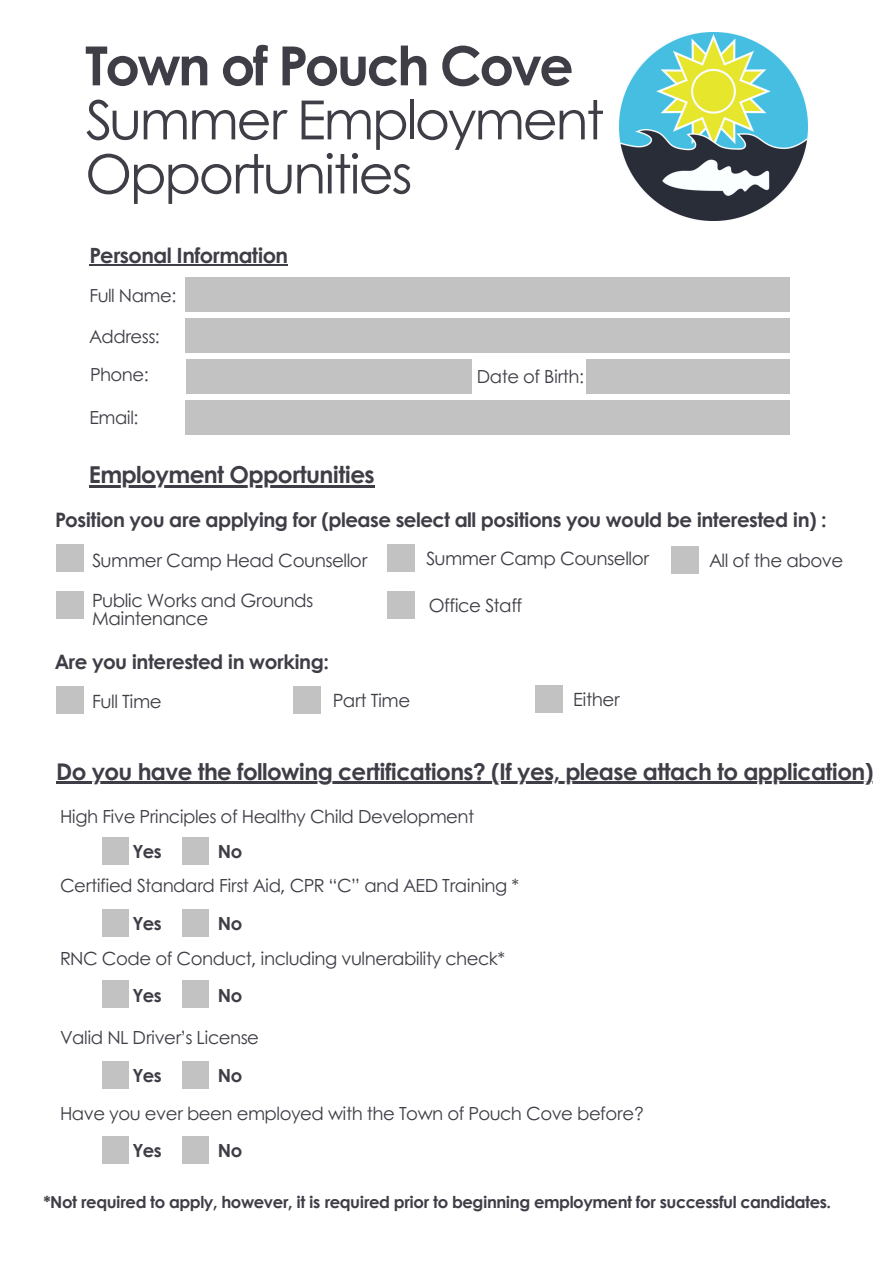
<style>
.page{position:relative;width:894px;height:1264px;background:#fff}
.page>*{position:absolute;margin:0;border:0;box-sizing:border-box;transform-origin:0 0}
.t1{font:54px/54px "Century Gothic";letter-spacing:-.045em;color:#3f3e47}
.t2{font:700 23.25px "Century Gothic";letter-spacing:-.025em;color:#3f3e47}
.t3{font:700 23.1px "Century Gothic";letter-spacing:-.025em;color:#3f3e47}
.t4{font:700 21px "Century Gothic";letter-spacing:-.025em;color:#3f3e47}
.t5{font:700 19.95px "Century Gothic";letter-spacing:-.025em;color:#3f3e47}
.t6{font:18.3px/18px "Century Gothic";letter-spacing:-.025em;color:#3f3e47}
.t7{font:18.15px "Century Gothic";letter-spacing:-.025em;color:#3f3e47}
.t8{font:700 18.15px "Century Gothic";letter-spacing:-.025em;color:#3f3e47}
.t9{font:18px "Century Gothic";letter-spacing:-.025em;color:#3f3e47}
.t10{font:700 16.5px "Century Gothic";letter-spacing:-.025em;color:#3f3e47}
.s1{font-weight:700}
</style>
<div class="page">
<div style="left:56px;top:544px;width:27px;height:28px;background:#c2c2c2"></div>
<div style="left:186px;top:278px;width:603px;height:34px;background:#c2c2c2"></div>
<div style="left:586px;top:359px;width:203px;height:34px;background:#c2c2c2"></div>
<div style="left:186px;top:359px;width:285px;height:34px;background:#c2c2c2"></div>
<div style="left:186px;top:400px;width:603px;height:34px;background:#c2c2c2"></div>
<div style="left:186px;top:319px;width:603px;height:34px;background:#c2c2c2"></div>
<img style="left:619px;top:32px;width:188px;height:188px">
<hr style="left:89px;top:485px;width:285px;height:2px;background:#3f3e47">
<hr style="left:89px;top:264px;width:198px;height:1px;background:#3f3e47">
<div style="left:56px;top:591px;width:27px;height:28px;background:#c2c2c2"></div>
<div style="left:387px;top:544px;width:27px;height:28px;background:#c2c2c2"></div>
<div style="left:387px;top:591px;width:27px;height:28px;background:#c2c2c2"></div>
<hr style="left:56px;top:781px;width:816px;height:3px;background:#3f3e47">
<div style="left:102px;top:837px;width:27px;height:27px;background:#c2c2c2"></div>
<div style="left:182px;top:837px;width:27px;height:27px;background:#c2c2c2"></div>
<div style="left:102px;top:909px;width:27px;height:27px;background:#c2c2c2"></div>
<div style="left:182px;top:909px;width:27px;height:27px;background:#c2c2c2"></div>
<div style="left:102px;top:980px;width:27px;height:28px;background:#c2c2c2"></div>
<div style="left:182px;top:980px;width:27px;height:28px;background:#c2c2c2"></div>
<div style="left:102px;top:1061px;width:27px;height:27px;background:#c2c2c2"></div>
<div style="left:182px;top:1061px;width:27px;height:27px;background:#c2c2c2"></div>
<div style="left:671px;top:546px;width:27px;height:28px;background:#c2c2c2"></div>
<div style="left:102px;top:1136px;width:27px;height:28px;background:#c2c2c2"></div>
<div style="left:182px;top:1136px;width:27px;height:28px;background:#c2c2c2"></div>
<div style="left:56px;top:685px;width:27px;height:28px;background:#c2c2c2"></div>
<div style="left:294px;top:685px;width:27px;height:28px;background:#c2c2c2"></div>
<div style="left:535px;top:685px;width:27px;height:28px;background:#c2c2c2"></div>
<h2 class="t1" style="left:85px;top:36px;width:520px"><span class="s1">Town of Pouch Cove<br></span>Summer Employment<br>Opportunities</h2>
<h2 class="t4" style="left:89px;top:239px;width:200px">Personal Information</h2>
<h4 class="t9" style="left:89px;top:282px;width:88px">Full Name:</h4>
<h4 class="t9" style="left:89px;top:322px;width:72px">Address:</h4>
<h4 class="t9" style="left:90px;top:361px;width:60px">Phone:</h4>
<h4 class="t9" style="left:476px;top:363px;width:109px">Date of Birth:</h4>
<h4 class="t9" style="left:89px;top:404px;width:51px">Email:</h4>
<p class="t2" style="left:89px;top:456px;width:287px">Employment Opportunities</p>
<h1 class="t5" style="left:55px;top:504px;width:773px">Position you are applying for (please select all positions you would be interested in) :</h1>
<h3 class="t6" style="left:92px;top:550px;width:277px">Summer Camp Head Counsellor</h3>
<h4 class="t6" style="left:426px;top:549px;width:225px">Summer Camp Counsellor</h4>
<h4 class="t6" style="left:92px;top:590px;width:223px">Public Works and Grounds<br>Maintenance</h4>
<h4 class="t6" style="left:428px;top:595px;width:95px">Office Staff</h4>
<h3 class="t5" style="left:55px;top:646px;width:275px">Are you interested in working:</h3>
<h4 class="t6" style="left:92px;top:692px;width:71px">Full Time</h4>
<h3 class="t6" style="left:333px;top:690px;width:79px">Part Time</h3>
<h3 class="t6" style="left:573px;top:689px;width:48px">Either</h3>
<h3 class="t6" style="left:709px;top:550px;width:136px">All of the above</h3>
<h4 class="t3" style="left:56px;top:753px;width:818px">Do you have the following certifications? (If yes, please attach to application)</h4>
<h4 class="t7" style="left:60px;top:802px;width:415px">High Five Principles of Healthy Child Development</h4>
<h4 class="t8" style="left:133px;top:837px;width:30px">Yes</h4>
<h4 class="t8" style="left:218px;top:837px;width:26px">No</h4>
<h3 class="t7" style="left:60px;top:871px;width:460px">Certified Standard First Aid, CPR “C” and AED Training *</h3>
<h3 class="t8" style="left:133px;top:909px;width:30px">Yes</h3>
<h3 class="t8" style="left:218px;top:909px;width:26px">No</h3>
<h4 class="t7" style="left:60px;top:944px;width:446px">RNC Code of Conduct, including vulnerability check*</h4>
<h4 class="t8" style="left:133px;top:981px;width:30px">Yes</h4>
<h3 class="t8" style="left:218px;top:981px;width:26px">No</h3>
<h2 class="t7" style="left:60px;top:1023px;width:200px">Valid NL Driver’s License</h2>
<h3 class="t8" style="left:133px;top:1061px;width:30px">Yes</h3>
<h4 class="t8" style="left:218px;top:1061px;width:26px">No</h4>
<h3 class="t7" style="left:60px;top:1099px;width:585px">Have you ever been employed with the Town of Pouch Cove before?</h3>
<h4 class="t8" style="left:133px;top:1137px;width:30px">Yes</h4>
<h3 class="t8" style="left:218px;top:1137px;width:26px">No</h3>
<h4 class="t10" style="left:43px;top:1189px;width:789px">*Not required to apply, however, it is required prior to beginning employment for successful candidates.</h4>
</div>
